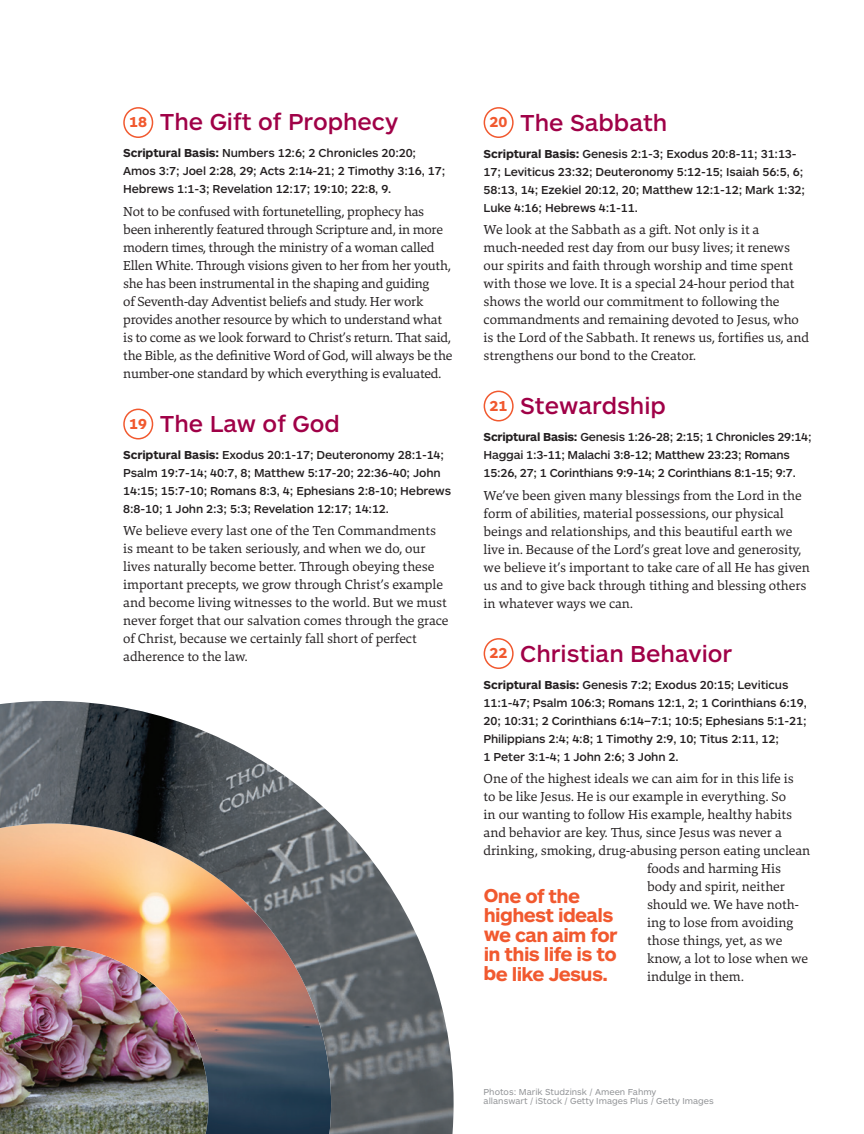
<style>
.page{position:relative;width:864px;height:1134px;background:#fff}
.page>*{position:absolute;margin:0;border:0;box-sizing:border-box;transform-origin:0 0}
.Beliefs_Subheads{font:500 24px "ARS Maquette Pro";color:#a00147}
.Pull_Quotes{font:700 19.5px/19.5px "ARS Maquette Pro";letter-spacing:-.035em;color:#f1592f}
.Main_Body{font:700 15px "ARS Maquette Pro";color:#f1592f}
.Main_Body_No_Indent{font:13.5px/18px "Danton";color:#231f20}
.Beliefs_Scriptures{font:500 12px/18px "ARS Maquette Pro";letter-spacing:-.01em;color:#231f20}
.New_Photo_Credit{font:9px/9px "ARS Maquette Pro";color:#939598}
.s1{font-weight:700}
</style>
<div class="page">
<img style="left:0;top:701px;width:454px;height:433px">
<div style="left:484px;top:107px;width:30px;height:31px;border:2px solid #f1592f;border-radius:50%"></div>
<div style="left:484px;top:391px;width:30px;height:31px;border:2px solid #f1592f;border-radius:50%"></div>
<div style="left:484px;top:638px;width:30px;height:31px;border:2px solid #f1592f;border-radius:50%"></div>
<div style="left:123px;top:107px;width:30px;height:31px;border:2px solid #f1592f;border-radius:50%"></div>
<div style="left:123px;top:409px;width:30px;height:30px;border:2px solid #f1592f;border-radius:50%"></div>
<p class="Main_Body" style="left:129px;top:112px;width:19px">18</p>
<p class="Beliefs_Subheads" style="left:160px;top:107px;width:240px">The Gift of Prophecy</p>
<p class="Beliefs_Scriptures" style="left:123px;top:144px;width:323px"><span class="s1">Scriptural Basis:</span> Numbers 12:6; 2 Chronicles 20:20;<br>Amos 3:7; Joel 2:28, 29; Acts 2:14-21; 2 Timothy 3:16, 17;<br>Hebrews 1:1-3; Revelation 12:17; 19:10; 22:8, 9.</p>
<p class="Main_Body_No_Indent" style="left:123px;top:202px;width:331px">Not to be confused with fortunetelling, prophecy has been inherently featured through Scripture and, in more modern times, through the ministry of a woman called Ellen White. Through visions given to her from her youth, she has been instrumental in the shaping and guiding<br>of Seventh-day Adventist beliefs and study. Her work provides another resource by which to understand what is to come as we look forward to Christ’s return. That said, the Bible, as the definitive Word of God, will always be the number-one standard by which everything is evaluated.</p>
<p class="Main_Body" style="left:129px;top:414px;width:19px">19</p>
<p class="Beliefs_Subheads" style="left:160px;top:408px;width:182px">The Law of God</p>
<p class="Beliefs_Scriptures" style="left:123px;top:445px;width:329px"><span class="s1">Scriptural Basis:</span> Exodus 20:1-17; Deuteronomy 28:1-14; Psalm 19:7-14; 40:7, 8; Matthew 5:17-20; 22:36-40; John 14:15; 15:7-10; Romans 8:3, 4; Ephesians 2:8-10; Hebrews 8:8-10; 1 John 2:3; 5:3; Revelation 12:17; 14:12.</p>
<p class="Main_Body_No_Indent" style="left:123px;top:522px;width:327px">We believe every last one of the Ten Commandments is meant to be taken seriously, and when we do, our lives naturally become better. Through obeying these important precepts, we grow through Christ’s example and become living witnesses to the world. But we must never forget that our salvation comes through the grace of Christ, because we certainly fall short of perfect adherence to the law.</p>
<p class="Main_Body" style="left:490px;top:112px;width:19px">20</p>
<p class="Beliefs_Subheads" style="left:520px;top:107px;width:149px">The Sabbath</p>
<p class="Beliefs_Scriptures" style="left:484px;top:144px;width:323px"><span class="s1">Scriptural Basis:</span> Genesis 2:1-3; Exodus 20:8-11; 31:13- 17; Leviticus 23:32; Deuteronomy 5:12-15; Isaiah 56:5, 6; 58:13, 14; Ezekiel 20:12, 20; Matthew 12:1-12; Mark 1:32; Luke 4:16; Hebrews 4:1-11.</p>
<p class="Main_Body_No_Indent" style="left:484px;top:220px;width:327px">We look at the Sabbath as a gift. Not only is it a much-needed rest day from our busy lives; it renews our spirits and faith through worship and time spent with those we love. It is a special 24-hour period that shows the world our commitment to following the commandments and remaining devoted to Jesus, who is the Lord of the Sabbath. It renews us, fortifies us, and strengthens our bond to the Creator.</p>
<p class="Main_Body" style="left:490px;top:396px;width:19px">21</p>
<p class="Beliefs_Subheads" style="left:520px;top:390px;width:147px">Stewardship</p>
<p class="Beliefs_Scriptures" style="left:484px;top:427px;width:329px"><span class="s1">Scriptural Basis:</span> Genesis 1:26-28; 2:15; 1 Chronicles 29:14;<br>Haggai 1:3-11; Malachi 3:8-12; Matthew 23:23; Romans<br>15:26, 27; 1 Corinthians 9:9-14; 2 Corinthians 8:1-15; 9:7.</p>
<p class="Main_Body_No_Indent" style="left:484px;top:486px;width:328px">We’ve been given many blessings from the Lord in the form of abilities, material possessions, our physical beings and relationships, and this beautiful earth we live in. Because of the Lord’s great love and generosity, we believe it’s important to take care of all He has given us and to give back through tithing and blessing others in whatever ways we can.</p>
<p class="Main_Body" style="left:490px;top:643px;width:19px">22</p>
<p class="Beliefs_Subheads" style="left:520px;top:638px;width:212px">Christian Behavior</p>
<p class="Beliefs_Scriptures" style="left:484px;top:675px;width:325px"><span class="s1">Scriptural Basis:</span> Genesis 7:2; Exodus 20:15; Leviticus 11:1-47; Psalm 106:3; Romans 12:1, 2; 1 Corinthians 6:19, 20; 10:31; 2 Corinthians 6:14–7:1; 10:5; Ephesians 5:1-21; Philippians 2:4; 4:8; 1 Timothy 2:9, 10; Titus 2:11, 12;<br>1 Peter 3:1-4; 1 John 2:6; 3 John 2.</p>
<p class="Main_Body_No_Indent" style="left:484px;top:769px;width:312px">One of the highest ideals we can aim for in this life is</p>
<p class="Main_Body_No_Indent" style="left:484px;top:787px;width:304px">to be like Jesus. He is our example in everything. So</p>
<p class="Main_Body_No_Indent" style="left:484px;top:805px;width:310px">in our wanting to follow His example, healthy habits</p>
<p class="Main_Body_No_Indent" style="left:484px;top:823px;width:300px">and behavior are key. Thus, since Jesus was never a</p>
<p class="Main_Body_No_Indent" style="left:484px;top:841px;width:328px">drinking, smoking, drug-abusing person eating unclean</p>
<p class="Main_Body_No_Indent" style="left:647px;top:859px;width:135px">foods and harming His</p>
<p class="Main_Body_No_Indent" style="left:647px;top:877px;width:139px">body and spirit, neither</p>
<p class="Main_Body_No_Indent" style="left:647px;top:895px;width:153px">should we. We have noth-</p>
<p class="Main_Body_No_Indent" style="left:647px;top:913px;width:147px">ing to lose from avoiding</p>
<p class="Main_Body_No_Indent" style="left:647px;top:931px;width:137px">those things, yet, as we</p>
<p class="Main_Body_No_Indent" style="left:647px;top:949px;width:163px">know, a lot to lose when we</p>
<p class="Main_Body_No_Indent" style="left:647px;top:967px;width:98px">indulge in them.</p>
<p class="Pull_Quotes" style="left:484px;top:885px;width:135px">One of the highest ideals we can aim for in this life is to be like Jesus.</p>
<p class="New_Photo_Credit" style="left:484px;top:1087px;width:232px">Photos: Marik Studzinsk / Ameen Fahmy<br>allanswart / iStock / Getty Images Plus / Getty Images</p>
</div>
